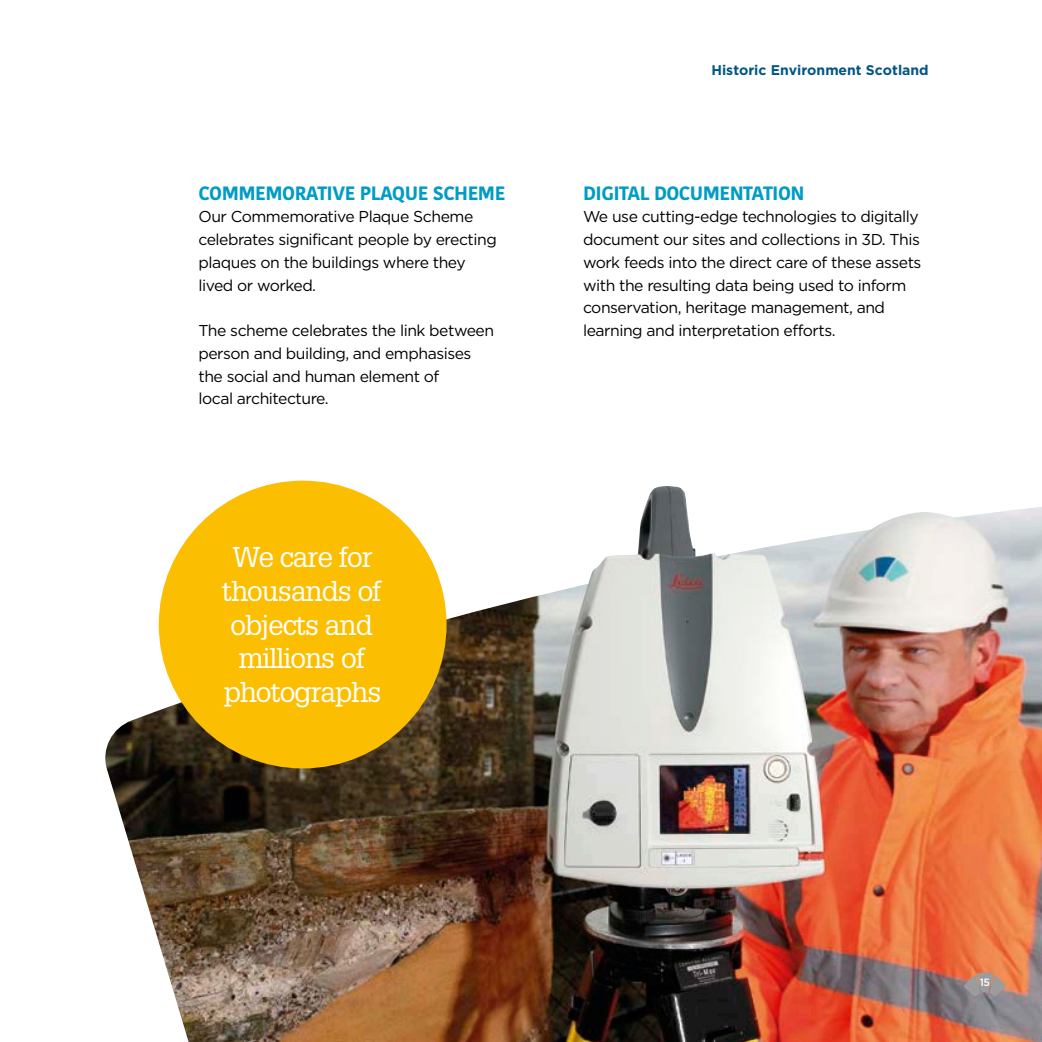
<style>
.page{position:relative;width:1042px;height:1042px;background:#fff}
.page>*{position:absolute;margin:0;border:0;box-sizing:border-box;transform-origin:0 0}
.HT_Quote{font:28px/33.6px "Glypha LT";letter-spacing:-.035em;color:#fff;text-align:center}
.Subhead_CAPS{font:700 19.25px "Kohinoor Bangla";letter-spacing:-.03em;color:#009cc4}
.HES_Body___no_space{font:15.75px/22.8px "Gotham HTF";letter-spacing:-.03em;color:#000}
.HES_Body{font:15.75px/22.8px "Gotham HTF";letter-spacing:-.03em;color:#000}
.t1{font:700 14px "Gotham HTF";color:#005585}
.t2{font:500 10.5px "Gotham HTF";color:#fff}
</style>
<div class="page">
<img style="left:105px;top:507px;width:937px;height:535px">
<img style="left:552px;top:486px;width:490px;height:285px">
<div style="left:159px;top:481px;width:287px;height:287px;background:#fcbe00;border-radius:50%"></div>
<svg style="left:964px;top:972px;width:42px;height:24px"></svg>
<p class="Subhead_CAPS" style="left:198px;top:176px;width:309px">COMMEMORATIVE PLAQUE SCHEME</p>
<p class="HES_Body" style="left:198px;top:205px;width:300px">Our Commemorative Plaque Scheme celebrates significant people by erecting plaques on the buildings where they lived or worked.</p>
<p class="HES_Body" style="left:198px;top:319px;width:297px">The scheme celebrates the link between person and building, and emphasises the social and human element of<br>local architecture.</p>
<p class="HT_Quote" style="left:222px;top:540px;width:161px">We care for thousands of objects and millions of photographs</p>
<p class="t1" style="left:711px;top:62px;width:219px">Historic Environment Scotland</p>
<p class="Subhead_CAPS" style="left:583px;top:176px;width:223px">DIGITAL DOCUMENTATION</p>
<p class="HES_Body___no_space" style="left:583px;top:205px;width:340px">We use cutting-edge technologies to digitally document our sites and collections in 3D. This work feeds into the direct care of these assets with the resulting data being used to inform conservation, heritage management, and learning and interpretation efforts.</p>
<p class="t2" style="left:980px;top:976px;width:11px">15</p>
</div>
